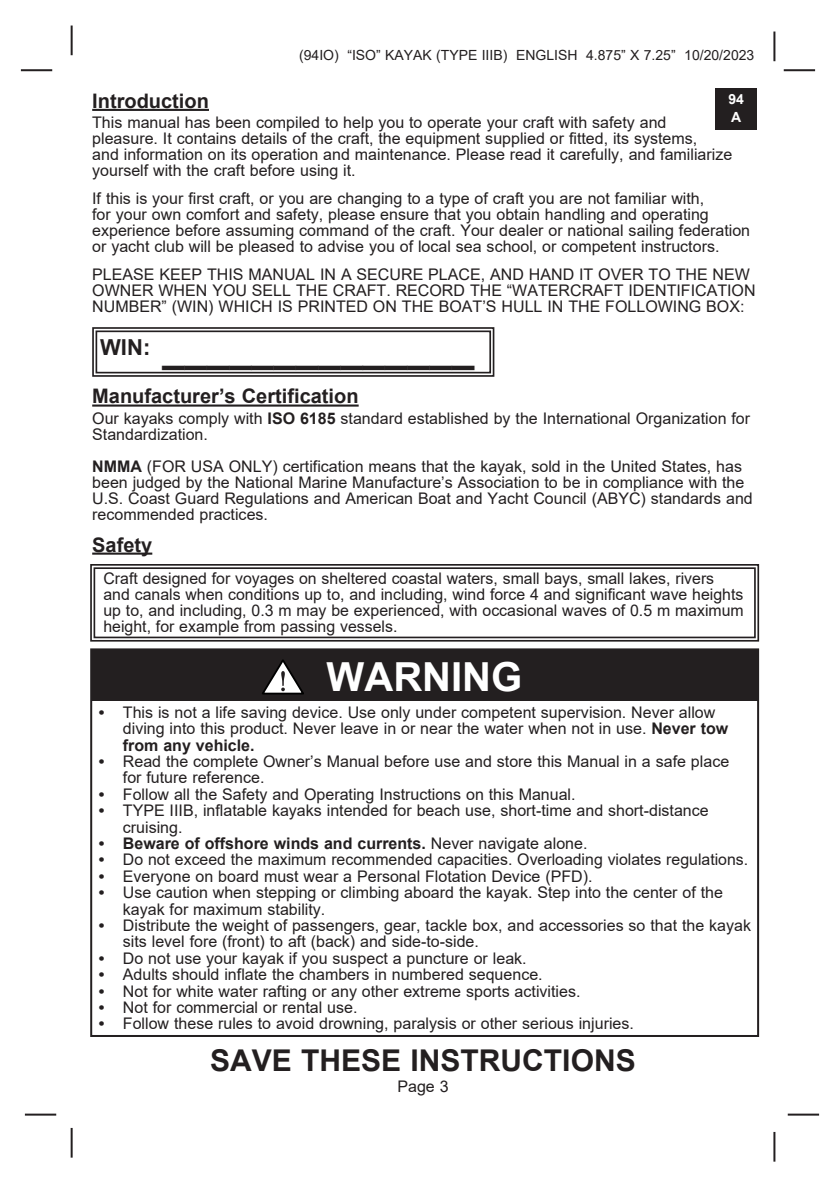
<style>
.page{position:relative;width:840px;height:1191px;background:#fff}
.page>*{position:absolute;margin:0;border:0;box-sizing:border-box;transform-origin:0 0}
.t1{font:700 40px "Arial";color:#231f20}
.t2{font:700 40px "Arial";color:#fff}
.t3{font:700 30px "Arial";color:#231f20}
.body{font:700 20px "Arial";color:#231f20}
.body-2{font:16px/16px "Arial";color:#231f20}
.t4{font:700 16px "Arial";color:#231f20}
.t5{font:14px "Arial";color:#231f20}
.t6{font:700 14px/18px "Arial";color:#fff}
.s1{font-weight:700}
.s2{font-weight:400}
</style>
<div class="page">
<hr style="left:21px;top:69px;width:31px;height:2px;background:#231f20">
<hr style="left:25px;top:1113px;width:31px;height:2px;background:#231f20">
<hr style="left:783px;top:69px;width:31px;height:2px;background:#231f20">
<hr style="left:787px;top:1113px;width:31px;height:2px;background:#231f20">
<hr style="left:71px;top:26px;width:2px;height:29px;background:#231f20">
<hr style="left:773px;top:32px;width:2px;height:29px;background:#231f20">
<hr style="left:71px;top:1128px;width:2px;height:29px;background:#231f20">
<hr style="left:773px;top:1132px;width:2px;height:29px;background:#231f20">
<div style="left:715px;top:88px;width:41px;height:42px;background:#231f20"></div>
<hr style="left:92px;top:109px;width:117px;height:2px;background:#231f20">
<hr style="left:92px;top:404px;width:266px;height:2px;background:#231f20">
<hr style="left:92px;top:552px;width:60px;height:2px;background:#231f20">
<svg style="left:90px;top:564px;width:669px;height:78px"></svg>
<div style="left:93px;top:567px;width:662px;height:71px;border:2px solid #231f20"></div>
<div style="left:91px;top:649px;width:666px;height:51px;background:#231f20"></div>
<svg style="left:262px;top:659px;width:42px;height:35px"></svg>
<svg style="left:92px;top:327px;width:403px;height:50px"></svg>
<div style="left:95px;top:330px;width:396px;height:43px;border:2px solid #231f20"></div>
<p class="t5" style="left:299px;top:46px;width:456px">(94IO) “ISO” KAYAK (TYPE IIIB) ENGLISH 4.875” X 7.25” 10/20/2023</p>
<p class="body" style="left:92px;top:87px;width:118px">Introduction</p>
<p class="body-2" style="left:92px;top:115px;width:575px">This manual has been compiled to help you to operate your craft with safety and</p>
<p class="body-2" style="left:92px;top:131px;width:606px">pleasure. It contains details of the craft, the equipment supplied or fitted, its systems,</p>
<p class="body-2" style="left:92px;top:147px;width:641px">and information on its operation and maintenance. Please read it carefully, and familiarize</p>
<p class="body-2" style="left:92px;top:163px;width:265px">yourself with the craft before using it.</p>
<p class="body-2" style="left:92px;top:191px;width:613px">If this is your first craft, or you are changing to a type of craft you are not familiar with,</p>
<p class="body-2" style="left:92px;top:207px;width:617px">for your own comfort and safety, please ensure that you obtain handling and operating</p>
<p class="body-2" style="left:92px;top:223px;width:659px">experience before assuming command of the craft. Your dealer or national sailing federation or yacht club will be pleased to advise you of local sea school, or competent instructors.</p>
<p class="body-2" style="left:92px;top:267px;width:664px">PLEASE KEEP THIS MANUAL IN A SECURE PLACE, AND HAND IT OVER TO THE NEW<br>OWNER WHEN YOU SELL THE CRAFT. RECORD THE “WATERCRAFT IDENTIFICATION<br>NUMBER” (WIN) WHICH IS PRINTED ON THE BOAT’S HULL IN THE FOLLOWING BOX:</p>
<p class="t6" style="left:728px;top:90px;width:17px">94<br>A</p>
<p class="t1" style="left:100px;top:319px;width:375px"><sup>WIN:</sup> ______________</p>
<p class="body" style="left:92px;top:382px;width:268px">Manufacturer’s Certification</p>
<p class="body-2" style="left:92px;top:410px;width:659px">Our kayaks comply with <span class="s1">ISO 6185</span> standard established by the International Organization for<br>Standardization.</p>
<p class="body-2" style="left:92px;top:458px;width:661px"><span class="s1">NMMA</span> (FOR USA ONLY) certification means that the kayak, sold in the United States, has been judged by the National Marine Manufacture’s Association to be in compliance with the<br>U.S. Coast Guard Regulations and American Boat and Yacht Council (ABYC) standards and</p>
<p class="body-2" style="left:92px;top:506px;width:177px">recommended practices.</p>
<p class="body" style="left:92px;top:530px;width:62px">Safety</p>
<p class="body-2" style="left:103px;top:570px;width:612px">Craft designed for voyages on sheltered coastal waters, small bays, small lakes, rivers</p>
<p class="body-2" style="left:103px;top:586px;width:641px;text-align:justify">and canals when conditions up to, and including, wind force 4 and significant wave heights up to, and including, 0.3 m may be experienced, with occasional waves of 0.5 m maximum height, for example from passing vessels.</p>
<p class="t2" style="left:326px;top:648px;width:197px">WARNING</p>
<p class="body-2" style="left:99px;top:704px;width:617px"><span class="s1">•</span> This is not a life saving device. Use only under competent supervision. Never allow</p>
<p class="body-2" style="left:123px;top:720px;width:606px">diving into this product. Never leave in or near the water when not in use. <span class="s1">Never tow</span></p>
<p class="t4" style="left:123px;top:733px;width:133px">from any vehicle.</p>
<p class="body-2" style="left:99px;top:753px;width:631px"><span class="s1">•</span> Read the complete Owner’s Manual before use and store this Manual in a safe place</p>
<p class="body-2" style="left:123px;top:769px;width:143px">for future reference.</p>
<p class="body-2" style="left:99px;top:786px;width:478px"><span class="s1">•</span> Follow all the Safety and Operating Instructions on this Manual.</p>
<p class="body-2" style="left:99px;top:802px;width:611px"><span class="s1">•</span> TYPE IIIB, inflatable kayaks intended for beach use, short-time and short-distance</p>
<p class="body-2" style="left:123px;top:819px;width:61px">cruising.</p>
<p class="t4" style="left:99px;top:832px;width:490px">• Beware of offshore winds and currents. <span class="s2">Never navigate alone.</span></p>
<p class="body-2" style="left:99px;top:851px;width:650px"><span class="s1">•</span> Do not exceed the maximum recommended capacities. Overloading violates regulations.</p>
<p class="body-2" style="left:99px;top:868px;width:495px"><span class="s1">•</span> Everyone on board must wear a Personal Flotation Device (PFD).</p>
<p class="body-2" style="left:99px;top:884px;width:625px"><span class="s1">•</span> Use caution when stepping or climbing aboard the kayak. Step into the center of the</p>
<p class="body-2" style="left:123px;top:901px;width:204px">kayak for maximum stability.</p>
<p class="body-2" style="left:99px;top:917px;width:653px"><span class="s1">•</span> Distribute the weight of passengers, gear, tackle box, and accessories so that the kayak</p>
<p class="body-2" style="left:123px;top:933px;width:357px">sits level fore (front) to aft (back) and side-to-side.</p>
<p class="body-2" style="left:99px;top:950px;width:429px"><span class="s1">•</span> Do not use your kayak if you suspect a puncture or leak.</p>
<p class="body-2" style="left:99px;top:966px;width:445px"><span class="s1">•</span> Adults should inflate the chambers in numbered sequence.</p>
<p class="body-2" style="left:99px;top:983px;width:483px"><span class="s1">•</span> Not for white water rafting or any other extreme sports activities.</p>
<p class="body-2" style="left:99px;top:999px;width:260px"><span class="s1">•</span> Not for commercial or rental use.</p>
<p class="body-2" style="left:99px;top:1015px;width:536px"><span class="s1">•</span> Follow these rules to avoid drowning, paralysis or other serious injuries.</p>
<h2 class="t3" style="left:210px;top:1039px;width:427px">SAVE THESE INSTRUCTIONS</h2>
<p class="body-2" style="left:397px;top:1078px;width:53px">Page 3</p>
</div>
